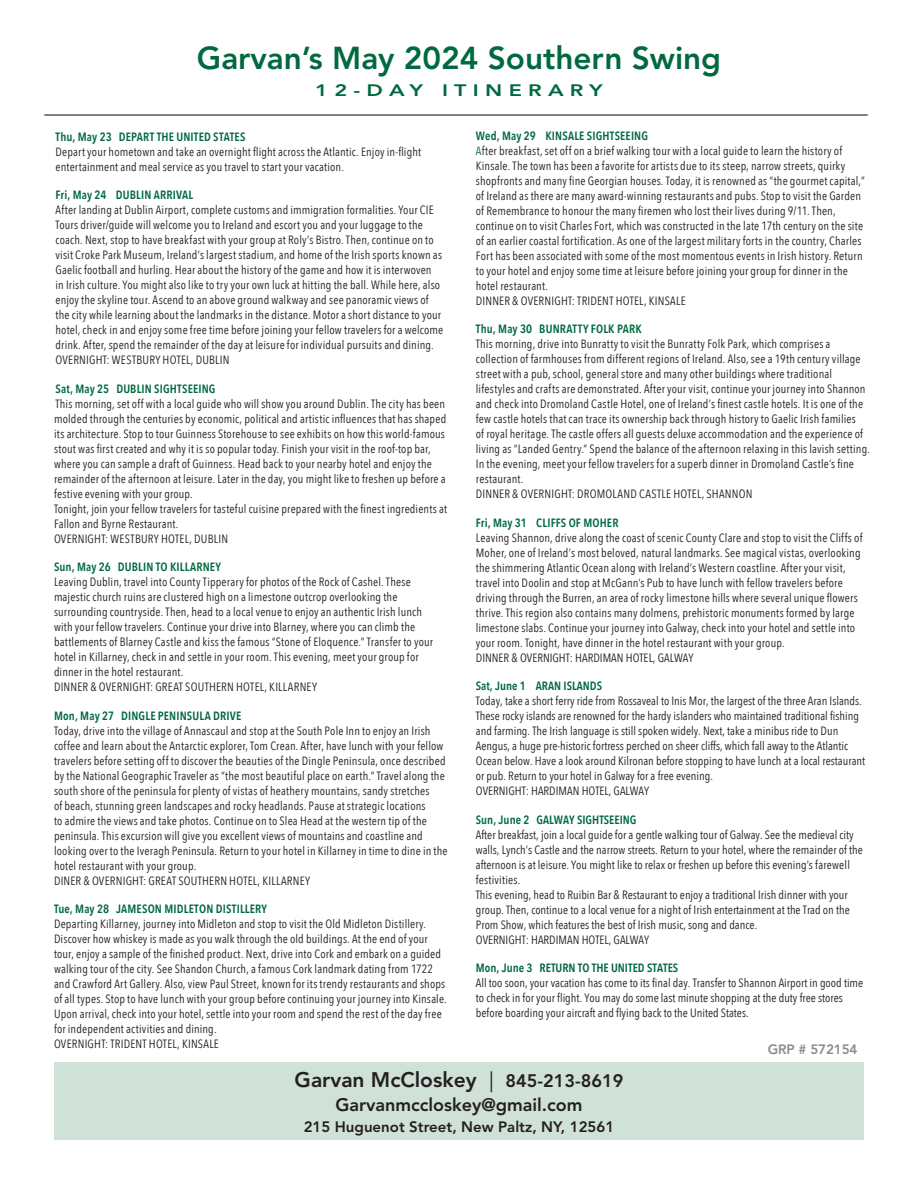
<style>
.page{position:relative;width:918px;height:1188px;background:#fff}
.page>*{position:absolute;margin:0;border:0;box-sizing:border-box;transform-origin:0 0}
.t1{font:800 31.5px "Avenir LT Std";color:#00693f}
.t2{font:800 21px "Avenir LT Std";color:#231f20}
.t3{font:800 18px "Avenir LT Std";color:#231f20}
.t4{font:800 16.5px "Avenir LT Std";letter-spacing:.29em;color:#00693f;scale:1.31 1}
.t5{font:800 15px "Avenir LT Std";color:#231f20}
.t6{font:800 13.5px "Avenir LT Std";letter-spacing:-.01em;color:#8b8d90}
.t7{font:12px/15px "Avenir Next Condensed";letter-spacing:.015em;color:#231f20}
.t8{font:600 12px "Avenir Next Condensed";letter-spacing:.01em;color:#00693f}
.s1{font-weight:600;color:#00693f}
.s2{color:#00693f}
.s3{font-weight:400}
.s4{font-size:18px}
</style>
<div class="page">
<div style="left:54px;top:1062px;width:810px;height:78px;background:#d0e1d8"></div>
<hr style="left:44px;top:114px;width:824px;height:2px;background:#231f20">
<h1 class="t1" style="left:197px;top:40px;width:526px">Garvan’s May 2024 Southern Swing</h1>
<h3 class="t4" style="left:315px;top:81px;width:221px">12-DAY ITINERARY</h3>
<p class="t8" style="left:56px;top:126px;width:191px">Thu, May 23 DEPART THE UNITED STATES</p>
<p class="t7" style="left:56px;top:143px;width:367px">Depart your hometown and take an overnight flight across the Atlantic. Enjoy in-flight entertainment and meal service as you travel to start your vacation.</p>
<p class="t8" style="left:56px;top:185px;width:139px">Fri, May 24 DUBLIN ARRIVAL</p>
<p class="t7" style="left:56px;top:202px;width:389px">After landing at Dublin Airport, complete customs and immigration formalities. Your CIE Tours driver/guide will welcome you to Ireland and escort you and your luggage to the coach. Next, stop to have breakfast with your group at Roly’s Bistro. Then, continue on to visit Croke Park Museum, Ireland’s largest stadium, and home of the Irish sports known as Gaelic football and hurling. Hear about the history of the game and how it is interwoven<br>in Irish culture. You might also like to try your own luck at hitting the ball. While here, also enjoy the skyline tour. Ascend to an above ground walkway and see panoramic views of the city while learning about the landmarks in the distance. Motor a short distance to your hotel, check in and enjoy some free time before joining your fellow travelers for a welcome drink. After, spend the remainder of the day at leisure for individual pursuits and dining.<br>OVERNIGHT: WESTBURY HOTEL, DUBLIN</p>
<p class="t8" style="left:56px;top:378px;width:162px">Sat, May 25 DUBLIN SIGHTSEEING</p>
<p class="t7" style="left:54px;top:395px;width:395px">This morning, set off with a local guide who will show you around Dublin. The city has been molded through the centuries by economic, political and artistic influences that has shaped its architecture. Stop to tour Guinness Storehouse to see exhibits on how this world-famous stout was first created and why it is so popular today. Finish your visit in the roof-top bar, where you can sample a draft of Guinness. Head back to your nearby hotel and enjoy the remainder of the afternoon at leisure. Later in the day, you might like to freshen up before a festive evening with your group.<br>Tonight, join your fellow travelers for tasteful cuisine prepared with the finest ingredients at Fallon and Byrne Restaurant.<br>OVERNIGHT: WESTBURY HOTEL, DUBLIN</p>
<p class="t8" style="left:54px;top:557px;width:169px">Sun, May 26 DUBLIN TO KILLARNEY</p>
<p class="t7" style="left:54px;top:574px;width:381px">Leaving Dublin, travel into County Tipperary for photos of the Rock of Cashel. These majestic church ruins are clustered high on a limestone outcrop overlooking the surrounding countryside. Then, head to a local venue to enjoy an authentic Irish lunch with your fellow travelers. Continue your drive into Blarney, where you can climb the battlements of Blarney Castle and kiss the famous “Stone of Eloquence.” Transfer to your hotel in Killarney, check in and settle in your room. This evening, meet your group for dinner in the hotel restaurant.<br>DINNER &amp; OVERNIGHT: GREAT SOUTHERN HOTEL, KILLARNEY</p>
<p class="t8" style="left:54px;top:705px;width:189px">Mon, May 27 DINGLE PENINSULA DRIVE</p>
<p class="t7" style="left:54px;top:722px;width:395px">Today, drive into the village of Annascaul and stop at the South Pole Inn to enjoy an Irish coffee and learn about the Antarctic explorer, Tom Crean. After, have lunch with your fellow travelers before setting off to discover the beauties of the Dingle Peninsula, once described by the National Geographic Traveler as “the most beautiful place on earth.” Travel along the south shore of the peninsula for plenty of vistas of heathery mountains, sandy stretches<br>of beach, stunning green landscapes and rocky headlands. Pause at strategic locations<br>to admire the views and take photos. Continue on to Slea Head at the western tip of the peninsula. This excursion will give you excellent views of mountains and coastline and looking over to the Iveragh Peninsula. Return to your hotel in Killarney in time to dine in the hotel restaurant with your group.<br>DINER &amp; OVERNIGHT: GREAT SOUTHERN HOTEL, KILLARNEY</p>
<p class="t8" style="left:54px;top:899px;width:215px">Tue, May 28 JAMESON MIDLETON DISTILLERY</p>
<p class="t7" style="left:54px;top:916px;width:394px">Departing Killarney, journey into Midleton and stop to visit the Old Midleton Distillery.<br>Discover how whiskey is made as you walk through the old buildings. At the end of your tour, enjoy a sample of the finished product. Next, drive into Cork and embark on a guided walking tour of the city. See Shandon Church, a famous Cork landmark dating from 1722 and Crawford Art Gallery. Also, view Paul Street, known for its trendy restaurants and shops of all types. Stop to have lunch with your group before continuing your journey into Kinsale.<br>Upon arrival, check into your hotel, settle into your room and spend the rest of the day free for independent activities and dining.<br>OVERNIGHT: TRIDENT HOTEL, KINSALE</p>
<p class="t7" style="left:476px;top:128px;width:390px"><span class="s1">Wed, May 29 KINSALE SIGHTSEEING<br></span><span class="s2">A</span>fter breakfast, set off on a brief walking tour with a local guide to learn the history of Kinsale. The town has been a favorite for artists due to its steep, narrow streets, quirky shopfronts and many fine Georgian houses. Today, it is renowned as “the gourmet capital,” of Ireland as there are many award-winning restaurants and pubs. Stop to visit the Garden of Remembrance to honour the many firemen who lost their lives during 9/11. Then, continue on to visit Charles Fort, which was constructed in the late 17th century on the site of an earlier coastal fortification. As one of the largest military forts in the country, Charles Fort has been associated with some of the most momentous events in Irish history. Return to your hotel and enjoy some time at leisure before joining your group for dinner in the hotel restaurant.<br>DINNER &amp; OVERNIGHT: TRIDENT HOTEL, KINSALE</p>
<p class="t8" style="left:476px;top:319px;width:167px">Thu, May 30 BUNRATTY FOLK PARK</p>
<p class="t7" style="left:476px;top:336px;width:396px">This morning, drive into Bunratty to visit the Bunratty Folk Park, which comprises a collection of farmhouses from different regions of Ireland. Also, see a 19th century village street with a pub, school, general store and many other buildings where traditional lifestyles and crafts are demonstrated. After your visit, continue your journey into Shannon and check into Dromoland Castle Hotel, one of Ireland’s finest castle hotels. It is one of the few castle hotels that can trace its ownership back through history to Gaelic Irish families<br>of royal heritage. The castle offers all guests deluxe accommodation and the experience of living as “Landed Gentry.” Spend the balance of the afternoon relaxing in this lavish setting.<br>In the evening, meet your fellow travelers for a superb dinner in Dromoland Castle’s fine restaurant.<br>DINNER &amp; OVERNIGHT: DROMOLAND CASTLE HOTEL, SHANNON</p>
<p class="t8" style="left:476px;top:512px;width:144px">Fri, May 31 CLIFFS OF MOHER</p>
<p class="t7" style="left:476px;top:530px;width:388px">Leaving Shannon, drive along the coast of scenic County Clare and stop to visit the Cliffs of Moher, one of Ireland’s most beloved, natural landmarks. See magical vistas, overlooking the shimmering Atlantic Ocean along with Ireland’s Western coastline. After your visit, travel into Doolin and stop at McGann’s Pub to have lunch with fellow travelers before driving through the Burren, an area of rocky limestone hills where several unique flowers thrive. This region also contains many dolmens, prehistoric monuments formed by large limestone slabs. Continue your journey into Galway, check into your hotel and settle into your room. Tonight, have dinner in the hotel restaurant with your group.<br>DINNER &amp; OVERNIGHT: HARDIMAN HOTEL, GALWAY</p>
<p class="t8" style="left:476px;top:676px;width:128px">Sat, June 1 ARAN ISLANDS</p>
<p class="t7" style="left:476px;top:693px;width:391px">Today, take a short ferry ride from Rossaveal to Inis Mor, the largest of the three Aran Islands.<br>These rocky islands are renowned for the hardy islanders who maintained traditional fishing and farming. The Irish language is still spoken widely. Next, take a minibus ride to Dun Aengus, a huge pre-historic fortress perched on sheer cliffs, which fall away to the Atlantic Ocean below. Have a look around Kilronan before stopping to have lunch at a local restaurant or pub. Return to your hotel in Galway for a free evening.<br>OVERNIGHT: HARDIMAN HOTEL, GALWAY</p>
<p class="t8" style="left:476px;top:809px;width:162px">Sun, June 2 GALWAY SIGHTSEEING</p>
<p class="t7" style="left:476px;top:827px;width:388px">After breakfast, join a local guide for a gentle walking tour of Galway. See the medieval city walls, Lynch’s Castle and the narrow streets. Return to your hotel, where the remainder of the afternoon is at leisure. You might like to relax or freshen up before this evening’s farewell festivities.<br>This evening, head to Ruibin Bar &amp; Restaurant to enjoy a traditional Irish dinner with your group. Then, continue to a local venue for a night of Irish entertainment at the Trad on the Prom Show, which features the best of Irish music, song and dance.<br>OVERNIGHT: HARDIMAN HOTEL, GALWAY</p>
<p class="t8" style="left:476px;top:958px;width:204px">Mon, June 3 RETURN TO THE UNITED STATES</p>
<p class="t7" style="left:476px;top:975px;width:389px">All too soon, your vacation has come to its final day. Transfer to Shannon Airport in good time to check in for your flight. You may do some last minute shopping at the duty free stores before boarding your aircraft and flying back to the United States.</p>
<p class="t6" style="left:768px;top:1042px;width:91px">GRP # 572154</p>
<h2 class="t2" style="left:295px;top:1067px;width:330px">Garvan McCloskey <span class="s3">|</span> <span class="s4">845-213-8619</span></h2>
<h3 class="t3" style="left:335px;top:1094px;width:249px">Garvanmccloskey@gmail.com</h3>
<p class="t5" style="left:304px;top:1118px;width:312px">215 Huguenot Street, New Paltz, NY, 12561</p>
</div>
